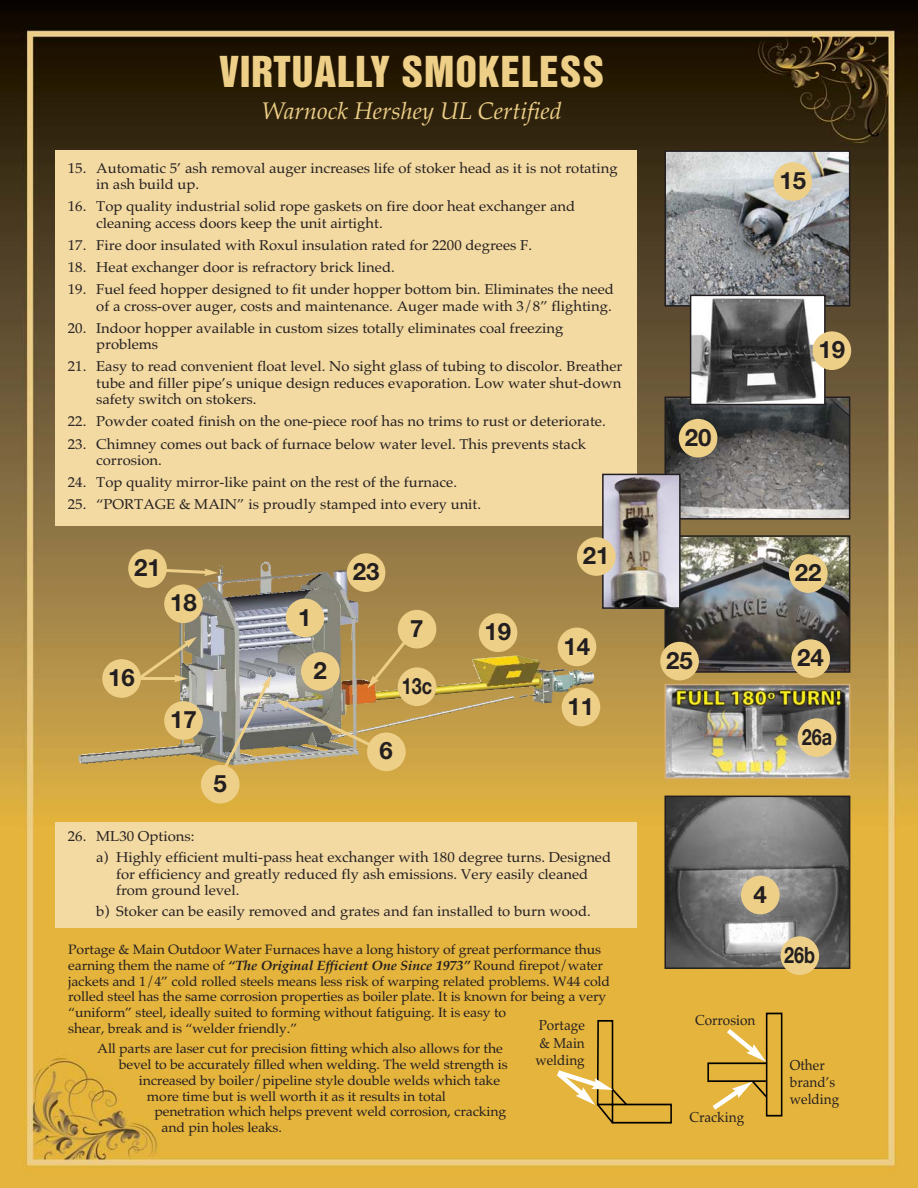
<style>
.page{position:relative;width:918px;height:1188px;background:#fff}
.page>*{position:absolute;margin:0;border:0;box-sizing:border-box;transform-origin:0 0}
.t1{font:39px "Helvetica Inserat Roman+IWQMWX";letter-spacing:.025em;color:#eecf88}
.t2{font:24px "Helvetica Neue Bold+ADUHOM";color:#231f20}
.t3{font:24px "Palatino Italic+OUWGUK";color:#eecf88}
.t4{font:22.5px "Helvetica Neue Bold+ADUHOM";color:#231f20;scale:.8 1}
.t5{font:14.25px/16.5px "Palatino Roman+WKYNWI";color:#231f20;scale:1.04 1}
.t6{font:14.25px/17.1px "Palatino Roman+WKYNWI";color:#231f20;scale:.95 1}
.t7{font:13.5px/15.8px "Palatino Roman+WKYNWI";letter-spacing:-.01em;color:#231f20;scale:1.04 1}
.s1{font-family:"Palatino Bold Italic+ZZTYXX"}
</style>
<div class="page">
<img style="left:0;top:0;width:918px;height:1188px">
<img style="left:667px;top:400px;width:180px;height:117px">
<div style="left:664px;top:397px;width:186px;height:123px;border:2px solid #231f20"></div>
<img style="left:667px;top:538px;width:180px;height:132px">
<div style="left:664px;top:535px;width:186px;height:138px;border:2px solid #231f20"></div>
<img style="left:667px;top:799px;width:180px;height:167px">
<div style="left:664px;top:796px;width:186px;height:173px;border:2px solid #231f20"></div>
<img style="left:667px;top:687px;width:180px;height:89px">
<div style="left:664px;top:684px;width:186px;height:95px;border:2px solid #d3ae7b"></div>
<div style="left:55px;top:150px;width:581px;height:376px;background:#f3d9a2"></div>
<img style="left:605px;top:477px;width:73px;height:129px">
<div style="left:602px;top:474px;width:79px;height:135px;border:2px solid #231f20"></div>
<div style="left:55px;top:822px;width:581px;height:106px;background:#f3d9a2"></div>
<img style="left:269px;top:562px;width:326px;height:129px">
<div style="left:766px;top:1013px;width:16px;height:104px;border:2px solid #000"></div>
<div style="left:707px;top:1062px;width:60px;height:20px;border:2px solid #000"></div>
<svg style="left:552px;top:1020px;width:121px;height:105px;background:#daae41"></svg>
<svg style="left:722px;top:1024px;width:44px;height:38px;background:#e8be58"></svg>
<svg style="left:708px;top:1079px;width:60px;height:35px;background:#d3ac4c"></svg>
<img style="left:667px;top:153px;width:180px;height:151px">
<div style="left:664px;top:150px;width:186px;height:157px;border:2px solid #231f20"></div>
<img style="left:693px;top:298px;width:130px;height:104px">
<div style="left:690px;top:295px;width:136px;height:110px;border:2px solid #231f20"></div>
<div style="left:741px;top:876px;width:39px;height:38px;background:#eecf88;border-radius:50%"></div>
<div style="left:398px;top:667px;width:38px;height:39px;background:#eecf88;border-radius:50%"></div>
<div style="left:773px;top:162px;width:39px;height:39px;background:#eecf88;border-radius:50%"></div>
<div style="left:102px;top:659px;width:39px;height:39px;background:#eecf88;border-radius:50%"></div>
<div style="left:164px;top:584px;width:39px;height:39px;background:#eecf88;border-radius:50%"></div>
<div style="left:164px;top:701px;width:39px;height:39px;background:#eecf88;border-radius:50%"></div>
<div style="left:813px;top:331px;width:38px;height:39px;background:#eecf88;border-radius:50%"></div>
<div style="left:679px;top:419px;width:38px;height:39px;background:#eecf88;border-radius:50%"></div>
<div style="left:577px;top:537px;width:39px;height:39px;background:#eecf88;border-radius:50%"></div>
<div style="left:789px;top:554px;width:39px;height:39px;background:#eecf88;border-radius:50%"></div>
<div style="left:347px;top:553px;width:38px;height:39px;background:#eecf88;border-radius:50%"></div>
<div style="left:791px;top:639px;width:39px;height:39px;background:#eecf88;border-radius:50%"></div>
<div style="left:660px;top:642px;width:39px;height:38px;background:#eecf88;border-radius:50%"></div>
<div style="left:798px;top:718px;width:38px;height:39px;background:#eecf88;border-radius:50%"></div>
<div style="left:780px;top:936px;width:39px;height:39px;background:#eecf88;border-radius:50%"></div>
<div style="left:286px;top:599px;width:38px;height:38px;background:#eecf88;border-radius:50%"></div>
<div style="left:398px;top:610px;width:38px;height:38px;background:#eecf88;border-radius:50%"></div>
<div style="left:562px;top:688px;width:38px;height:38px;background:#eecf88;border-radius:50%"></div>
<div style="left:558px;top:628px;width:38px;height:38px;background:#eecf88;border-radius:50%"></div>
<div style="left:479px;top:613px;width:38px;height:39px;background:#eecf88;border-radius:50%"></div>
<div style="left:128px;top:549px;width:39px;height:39px;background:#eecf88;border-radius:50%"></div>
<div style="left:201px;top:765px;width:39px;height:39px;background:#eecf88;border-radius:50%"></div>
<svg style="left:221px;top:636px;width:189px;height:137px;background:#b1a079"></svg>
<svg style="left:165px;top:567px;width:53px;height:9px"></svg>
<svg style="left:136px;top:637px;width:61px;height:45px;background:#b2985d"></svg>
<h1 class="t1" style="left:219px;top:56px;width:386px">VIRTUALLY SMOKELESS</h1>
<h2 class="t3" style="left:262px;top:96px;width:302px">Warnock Hershey UL Certified</h2>
<p class="t5" style="left:96px;top:161px;width:503px;text-indent:-28px">15. Automatic 5’ ash removal auger increases life of stoker head as it is not rotating in ash build up.</p>
<p class="t5" style="left:96px;top:200px;width:462px;text-indent:-28px">16. Top quality industrial solid rope gaskets on fire door heat exchanger and cleaning access doors keep the unit airtight.</p>
<p class="t5" style="left:68px;top:238px;width:448px">17. Fire door insulated with Roxul insulation rated for 2200 degrees F.</p>
<p class="t5" style="left:68px;top:261px;width:316px">18. Heat exchanger door is refractory brick lined.</p>
<p class="t5" style="left:68px;top:283px;width:527px;text-align:right">19. Fuel feed hopper designed to fit under hopper bottom bin. Eliminates the need of a cross-over auger, costs and maintenance. Auger made with 3/8” flighting.</p>
<p class="t5" style="left:96px;top:321px;width:451px;text-indent:-28px">20. Indoor hopper available in custom sizes totally eliminates coal freezing problems</p>
<p class="t5" style="left:96px;top:360px;width:507px;text-align:justify;text-indent:-28px">21. Easy to read convenient float level. No sight glass of tubing to discolor. Breather tube and filler pipe’s unique design reduces evaporation. Low water shut-down safety switch on stokers.</p>
<p class="t5" style="left:68px;top:415px;width:519px">22. Powder coated finish on the one-piece roof has no trims to rust or deteriorate.</p>
<p class="t5" style="left:96px;top:437px;width:472px;text-indent:-28px">23. Chimney comes out back of furnace below water level. This prevents stack corrosion.</p>
<p class="t5" style="left:68px;top:476px;width:376px">24. Top quality mirror-like paint on the rest of the furnace.</p>
<p class="t5" style="left:68px;top:498px;width:399px">25. “PORTAGE &amp; MAIN” is proudly stamped into every unit.</p>
<h2 class="t2" style="left:685px;top:423px;width:28px">20</h2>
<h2 class="t2" style="left:779px;top:167px;width:28px">15</h2>
<h2 class="t2" style="left:818px;top:336px;width:28px">19</h2>
<h2 class="t2" style="left:134px;top:554px;width:28px">21</h2>
<h2 class="t2" style="left:170px;top:589px;width:28px">18</h2>
<h2 class="t2" style="left:108px;top:664px;width:28px">16</h2>
<h2 class="t2" style="left:170px;top:706px;width:28px">17</h2>
<h2 class="t2" style="left:214px;top:770px;width:15px">5</h2>
<h2 class="t2" style="left:298px;top:603px;width:15px">1</h2>
<h2 class="t2" style="left:314px;top:657px;width:15px">2</h2>
<h2 class="t2" style="left:583px;top:542px;width:28px">21</h2>
<h2 class="t2" style="left:353px;top:558px;width:28px">23</h2>
<h2 class="t2" style="left:795px;top:559px;width:28px">22</h2>
<h2 class="t2" style="left:410px;top:614px;width:15px">7</h2>
<h3 class="t4" style="left:402px;top:673px;width:39px">13c</h3>
<h2 class="t2" style="left:380px;top:737px;width:15px">6</h2>
<h2 class="t2" style="left:485px;top:618px;width:28px">19</h2>
<h2 class="t2" style="left:564px;top:632px;width:28px">14</h2>
<h2 class="t2" style="left:568px;top:692px;width:28px">11</h2>
<h2 class="t2" style="left:666px;top:646px;width:28px">25</h2>
<h2 class="t2" style="left:797px;top:644px;width:28px">24</h2>
<h3 class="t4" style="left:802px;top:724px;width:39px">26a</h3>
<p class="t5" style="left:96px;top:827px;width:497px;line-height:21px;text-indent:-28px">26. ML30 Options:<br>a) Highly efficient multi-pass heat exchanger with 180 degree turns. Designed</p>
<p class="t5" style="left:116px;top:867px;width:456px">for efficiency and greatly reduced fly ash emissions. Very easily cleaned from ground level.</p>
<p class="t5" style="left:96px;top:905px;width:477px">b) Stoker can be easily removed and grates and fan installed to burn wood.</p>
<p class="t7" style="left:68px;top:943px;width:523px">Portage &amp; Main Outdoor Water Furnaces have a long history of great performance thus earning them the name of <span class="s1">“The Original Efficient One Since 1973”</span> Round firepot/water jackets and 1/4” cold rolled steels means less risk of warping related problems. W44 cold rolled steel has the same corrosion properties as boiler plate. It is known for being a very “uniform” steel, ideally suited to forming without fatiguing. It is easy to<br>shear, break and is “welder friendly.”</p>
<p class="t7" style="left:97px;top:1042px;width:392px">All parts are laser cut for precision fitting which also allows for the</p>
<p class="t7" style="left:119px;top:1058px;width:375px">bevel to be accurately filled when welding. The weld strength is</p>
<p class="t7" style="left:139px;top:1074px;width:349px">increased by boiler/pipeline style double welds which take</p>
<p class="t7" style="left:147px;top:1090px;width:289px">more time but is well worth it as it results in total</p>
<p class="t7" style="left:154px;top:1105px;width:340px">penetration which helps prevent weld corrosion, cracking</p>
<p class="t7" style="left:162px;top:1121px;width:117px">and pin holes leaks.</p>
<p class="t6" style="left:535px;top:1019px;width:54px;text-align:justify">Portage &amp; Main welding</p>
<h2 class="t2" style="left:754px;top:880px;width:15px">4</h2>
<h3 class="t4" style="left:784px;top:942px;width:40px">26b</h3>
<p class="t6" style="left:695px;top:1013px;width:65px">Corrosion</p>
<p class="t6" style="left:690px;top:1111px;width:59px">Cracking</p>
<p class="t6" style="left:790px;top:1058px;width:53px">Other brand’s welding</p>
</div>
